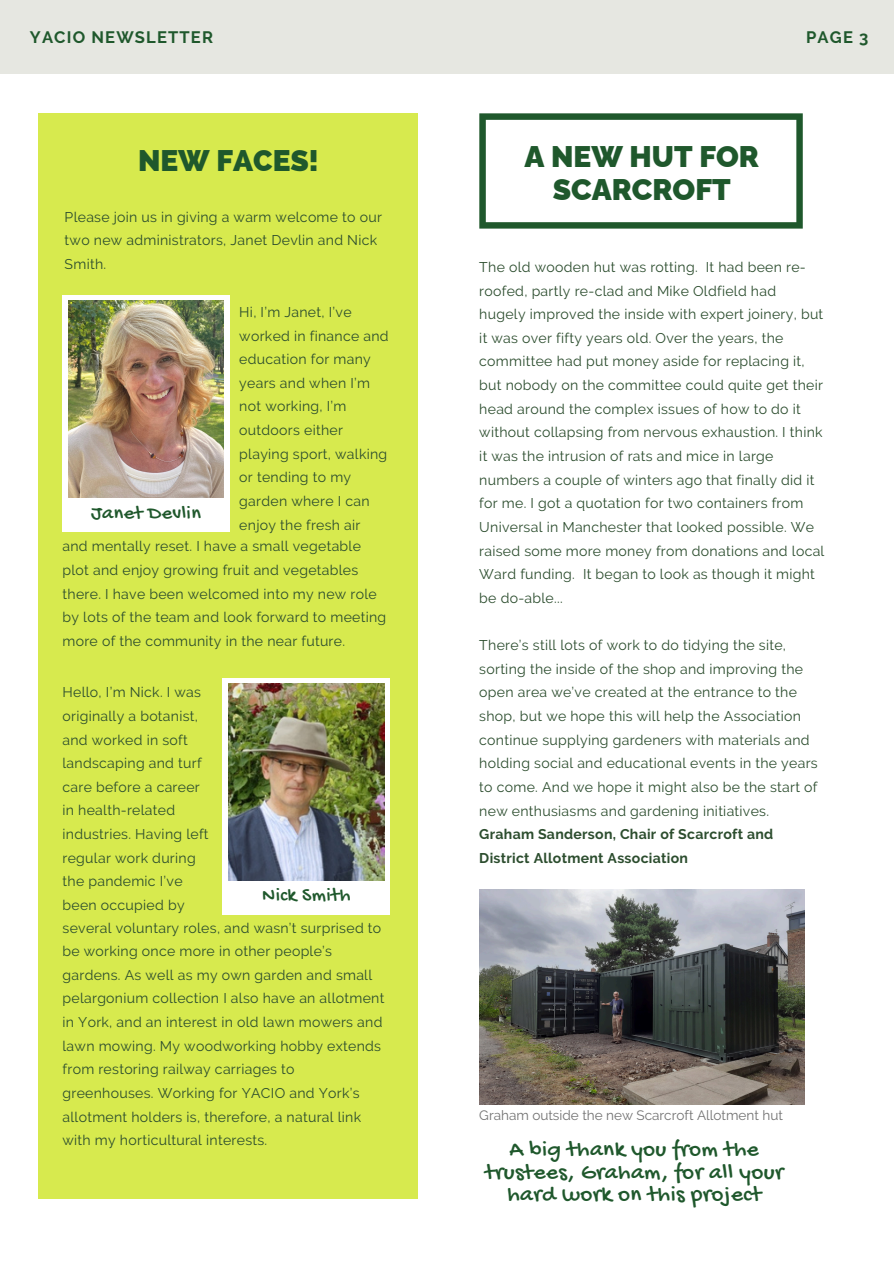
<style>
.page{position:relative;width:894px;height:1264px;background:#fff}
.page>*{position:absolute;margin:0;border:0;box-sizing:border-box;transform-origin:0 0}
.t1{font:900 29.85px/32.7px "Raleway";color:#1f582c;text-align:center}
.t2{font:800 29.85px "Raleway";color:#1f582c}
.t3{font:23.1px/22.5px "Gochi Hand";letter-spacing:.02em;color:#1f582c;text-align:center}
.t4{font:20.1px "Gochi Hand";letter-spacing:.02em;color:#1f582c}
.t5{font:700 16.5px "Raleway";letter-spacing:.07em;color:#1f582c}
.t6{font:14.1px/23.7px "Raleway";letter-spacing:.02em;color:#2c4d2e}
.t7{font:700 14.1px/23.7px "Raleway";letter-spacing:.02em;color:#2c4d2e}
.t8{font:13.5px "Raleway";color:#737373}
</style>
<div class="page">
<div style="left:0;top:0;width:893px;height:73px;background:#e6e7e1"></div>
<svg style="left:479px;top:113px;width:323px;height:115px"></svg>
<img style="left:479px;top:889px;width:325px;height:215px">
<div style="left:39px;top:113px;width:379px;height:1085px;background:#d7ea4e"></div>
<div style="left:63px;top:295px;width:166px;height:236px;background:#fff"></div>
<img style="left:68px;top:300px;width:156px;height:197px">
<div style="left:223px;top:678px;width:167px;height:236px;background:#fff"></div>
<img style="left:229px;top:683px;width:155px;height:197px">
<p class="t5" style="left:30px;top:28px;width:184px">YACIO NEWSLETTER</p>
<p class="t5" style="left:805px;top:28px;width:64px">PAGE 3</p>
<p class="t2" style="left:138px;top:142px;width:182px">NEW FACES!</p>
<p class="t6" style="left:65px;top:205px;width:319px">Please join us in giving a warm welcome to our two new administrators, Janet Devlin and Nick<br>Smith.</p>
<h3 class="t4" style="left:91px;top:502px;width:111px">Janet Devlin</h3>
<p class="t6" style="left:239px;top:300px;width:151px">Hi, I’m Janet, I’ve worked in finance and education for many years and when I’m not working, I’m outdoors either playing sport, walking or tending to my garden where I can enjoy the fresh air</p>
<p class="t6" style="left:63px;top:534px;width:325px">and mentally reset. I have a small vegetable plot and enjoy growing fruit and vegetables there. I have been welcomed into my new role by lots of the team and look forward to meeting more of the community in the near future.</p>
<p class="t6" style="left:63px;top:680px;width:147px">Hello, I’m Nick. I was originally a botanist, and worked in soft landscaping and turf care before a career in health-related industries. Having left regular work during the pandemic I’ve been occupied by</p>
<p class="t4" style="left:262px;top:885px;width:90px">Nick Smith</p>
<p class="t6" style="left:63px;top:915px;width:323px">several voluntary roles, and wasn’t surprised to be working once more in other people’s gardens. As well as my own garden and small pelargonium collection I also have an allotment in York, and an interest in old lawn mowers and lawn mowing. My woodworking hobby extends from restoring railway carriages to greenhouses. Working for YACIO and York’s allotment holders is, therefore, a natural link with my horticultural interests.</p>
<h3 class="t1" style="left:524px;top:140px;width:236px">A NEW HUT FOR<br>SCARCROFT</h3>
<h4 class="t6" style="left:479px;top:255px;width:346px">The old wooden hut was rotting. It had been re&shy;roofed, partly re-clad and Mike Oldfield had hugely improved the inside with expert joinery, but it was over fifty years old. Over the years, the committee had put money aside for replacing it, but nobody on the committee could quite get their head around the complex issues of how to do it without collapsing from nervous exhaustion. I think it was the intrusion of rats and mice in large numbers a couple of winters ago that finally did it for me. I got a quotation for two containers from Universal in Manchester that looked possible. We raised some more money from donations and local Ward funding. It began to look as though it might be do-able...</h4>
<h4 class="t6" style="left:479px;top:633px;width:340px">There’s still lots of work to do tidying the site, sorting the inside of the shop and improving the open area we’ve created at the entrance to the shop, but we hope this will help the Association continue supplying gardeners with materials and holding social and educational events in the years to come. And we hope it might also be the start of new enthusiasms and gardening initiatives.</h4>
<h1 class="t7" style="left:479px;top:822px;width:295px">Graham Sanderson, Chair of Scarcroft and<br>District Allotment Association</h1>
<p class="t8" style="left:479px;top:1106px;width:305px">Graham outside the new Scarcroft Allotment hut</p>
<p class="t3" style="left:485px;top:1139px;width:299px">A big thank you from the trustees, Graham, for all your hard work on this project</p>
</div>
